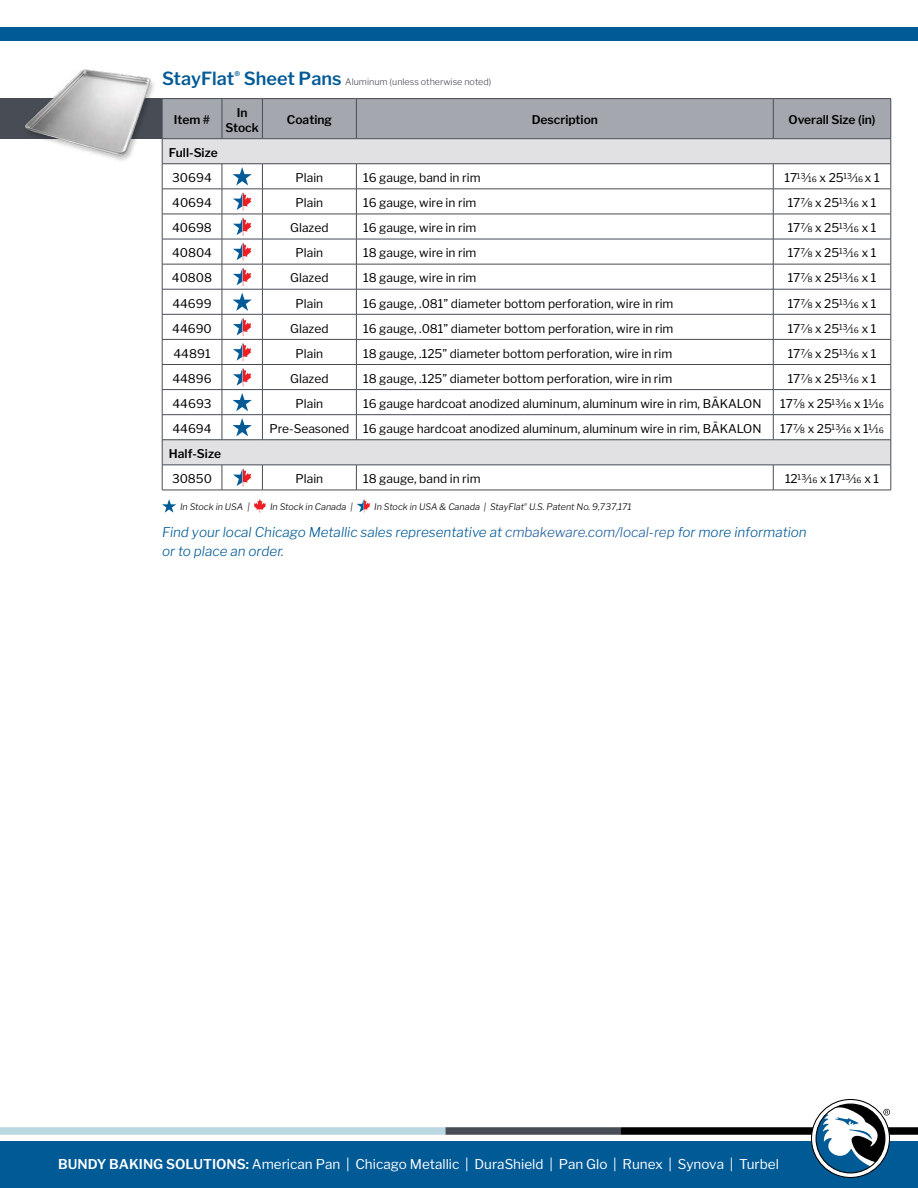
<style>
.page{position:relative;width:918px;height:1188px;background:#fff}
.page>*{position:absolute;margin:0;border:0;box-sizing:border-box;transform-origin:0 0}
.CTA_Statement{font:italic 300 13.5px/19.5px "Libre Franklin";color:#005a96}
.t1{font:13.5px "Libre Franklin";color:#fff}
.Table_Body__Left_Aligned{font:12px "Libre Franklin";color:#000}
.Table_Body__Centered{font:12px "Libre Franklin";color:#000}
.Table_Header{font:600 12px "Libre Franklin";color:#000}
.Table_Subheader{font:600 12px "Libre Franklin";color:#000}
.t2{font:italic 300 9px "Libre Franklin";color:#000}
.t3{font:300 9px "Libre Franklin";color:#474c55}
.s1{font-weight:600;font-size:18px;color:#005a96}
.s2{color:#215e9e}
.s3{font-weight:600}
</style>
<div class="page">
<div style="left:0;top:1141px;width:918px;height:47px;background:#005a96"></div>
<div style="left:0;top:1127px;width:446px;height:8px;background:#bad8e1"></div>
<div style="left:446px;top:1127px;width:175px;height:8px;background:#474c55"></div>
<div style="left:621px;top:1127px;width:297px;height:8px;background:#000"></div>
<div style="left:0;top:27px;width:918px;height:13px;background:#005a96"></div>
<svg style="left:811px;top:1099px;width:79px;height:79px"></svg>
<div style="left:0;top:98px;width:162px;height:41px;background:#474c55"></div>
<img style="left:25px;top:69px;width:137px;height:108px">
<hr style="left:773px;top:490px;width:118px;height:1px;background:#474c55">
<hr style="left:356px;top:98px;width:417px;height:1px;background:#474c55">
<hr style="left:773px;top:98px;width:118px;height:1px;background:#474c55">
<hr style="left:162px;top:490px;width:60px;height:1px;background:#474c55">
<hr style="left:222px;top:490px;width:40px;height:1px;background:#474c55">
<hr style="left:262px;top:490px;width:94px;height:1px;background:#474c55">
<hr style="left:356px;top:490px;width:417px;height:1px;background:#474c55">
<hr style="left:162px;top:98px;width:60px;height:1px;background:#474c55">
<hr style="left:222px;top:98px;width:40px;height:1px;background:#474c55">
<hr style="left:262px;top:98px;width:94px;height:1px;background:#474c55">
<svg style="left:162px;top:99px;width:730px;height:391px"></svg>
<svg style="left:162px;top:499px;width:14px;height:14px"></svg>
<svg style="left:254px;top:499px;width:12px;height:14px"></svg>
<svg style="left:357px;top:499px;width:13px;height:14px"></svg>
<h2 class="t3" style="left:162px;top:76px;width:331px"><span class="s1">StayFlat</span><sup>®</sup> <span class="s1">Sheet Pans</span> Aluminum (unless otherwise noted)</h2>
<p class="Table_Header" style="left:174px;top:113px;width:38px">Item #</p>
<p class="Table_Header" style="left:237px;top:105px;width:12px">In</p>
<p class="Table_Header" style="left:226px;top:120px;width:35px">Stock</p>
<p class="Table_Header" style="left:287px;top:113px;width:47px">Coating</p>
<p class="Table_Header" style="left:532px;top:113px;width:68px">Description</p>
<p class="Table_Header" style="left:789px;top:113px;width:88px">Overall Size (in)</p>
<p class="Table_Subheader" style="left:169px;top:145px;width:50px">Full-Size</p>
<p class="Table_Body__Centered" style="left:172px;top:171px;width:41px">30694</p>
<p class="Table_Body__Centered" style="left:296px;top:171px;width:29px">Plain</p>
<p class="Table_Body__Left_Aligned" style="left:363px;top:171px;width:119px">16 gauge, band in rim</p>
<p class="Table_Body__Centered" style="left:784px;top:171px;width:97px">1713/16 x 2513/16x 1</p>
<p class="Table_Body__Centered" style="left:172px;top:196px;width:41px">40694</p>
<p class="Table_Body__Centered" style="left:296px;top:196px;width:29px">Plain</p>
<p class="Table_Body__Left_Aligned" style="left:363px;top:196px;width:115px">16 gauge, wire in rim</p>
<p class="Table_Body__Centered" style="left:788px;top:196px;width:90px">177/8 x 2513/16 x 1</p>
<p class="Table_Body__Centered" style="left:172px;top:221px;width:41px">40698</p>
<p class="Table_Body__Centered" style="left:290px;top:221px;width:40px">Glazed</p>
<p class="Table_Body__Left_Aligned" style="left:363px;top:221px;width:115px">16 gauge, wire in rim</p>
<p class="Table_Body__Centered" style="left:788px;top:221px;width:90px">177/8 x 2513/16 x 1</p>
<p class="Table_Body__Centered" style="left:172px;top:246px;width:42px">40804</p>
<p class="Table_Body__Centered" style="left:296px;top:246px;width:29px">Plain</p>
<p class="Table_Body__Left_Aligned" style="left:363px;top:246px;width:115px">18 gauge, wire in rim</p>
<p class="Table_Body__Centered" style="left:788px;top:246px;width:90px">177/8 x 2513/16 x 1</p>
<p class="Table_Body__Centered" style="left:172px;top:271px;width:42px">40808</p>
<p class="Table_Body__Centered" style="left:290px;top:271px;width:40px">Glazed</p>
<p class="Table_Body__Left_Aligned" style="left:363px;top:271px;width:115px">18 gauge, wire in rim</p>
<p class="Table_Body__Centered" style="left:788px;top:271px;width:90px">177/8 x 2513/16 x 1</p>
<p class="Table_Body__Centered" style="left:172px;top:296px;width:41px">44699</p>
<p class="Table_Body__Centered" style="left:296px;top:296px;width:29px">Plain</p>
<p class="Table_Body__Left_Aligned" style="left:363px;top:296px;width:312px">16 gauge, .081” diameter bottom perforation, wire in rim</p>
<p class="Table_Body__Centered" style="left:788px;top:296px;width:90px">177/8 x 2513/16 x 1</p>
<p class="Table_Body__Centered" style="left:172px;top:321px;width:41px">44690</p>
<p class="Table_Body__Centered" style="left:290px;top:321px;width:40px">Glazed</p>
<p class="Table_Body__Left_Aligned" style="left:363px;top:321px;width:312px">16 gauge, .081” diameter bottom perforation, wire in rim</p>
<p class="Table_Body__Centered" style="left:788px;top:321px;width:90px">177/8 x 2513/16 x 1</p>
<p class="Table_Body__Centered" style="left:174px;top:346px;width:39px">44891</p>
<p class="Table_Body__Centered" style="left:296px;top:346px;width:29px">Plain</p>
<p class="Table_Body__Left_Aligned" style="left:363px;top:346px;width:311px">18 gauge, .125” diameter bottom perforation, wire in rim</p>
<p class="Table_Body__Centered" style="left:788px;top:346px;width:90px">177/8 x 2513/16 x 1</p>
<p class="Table_Body__Centered" style="left:172px;top:371px;width:41px">44896</p>
<p class="Table_Body__Centered" style="left:290px;top:371px;width:40px">Glazed</p>
<p class="Table_Body__Left_Aligned" style="left:363px;top:371px;width:311px">18 gauge, .125” diameter bottom perforation, wire in rim</p>
<p class="Table_Body__Centered" style="left:788px;top:371px;width:90px">177/8 x 2513/16 x 1</p>
<p class="Table_Body__Centered" style="left:173px;top:396px;width:41px">44693</p>
<p class="Table_Body__Centered" style="left:296px;top:396px;width:29px">Plain</p>
<p class="Table_Body__Left_Aligned" style="left:363px;top:396px;width:400px">16 gauge hardcoat anodized aluminum, aluminum wire in rim, BĀKALON</p>
<p class="Table_Body__Centered" style="left:780px;top:396px;width:105px">177/8 x 2513/16 x 11/16</p>
<p class="Table_Body__Centered" style="left:172px;top:421px;width:41px">44694</p>
<p class="Table_Body__Centered" style="left:269px;top:421px;width:82px">Pre-Seasoned</p>
<p class="Table_Body__Left_Aligned" style="left:363px;top:421px;width:400px">16 gauge hardcoat anodized aluminum, aluminum wire in rim, BĀKALON</p>
<p class="Table_Body__Centered" style="left:780px;top:421px;width:105px">177/8 x 2513/16 x 11/16</p>
<p class="Table_Subheader" style="left:169px;top:447px;width:54px">Half-Size</p>
<p class="Table_Body__Centered" style="left:172px;top:472px;width:42px">30850</p>
<p class="Table_Body__Centered" style="left:296px;top:472px;width:29px">Plain</p>
<p class="Table_Body__Left_Aligned" style="left:363px;top:472px;width:119px">18 gauge, band in rim</p>
<p class="Table_Body__Centered" style="left:785px;top:472px;width:95px">1213/16 x 1713/16 x 1</p>
<h2 class="t2" style="left:180px;top:502px;width:71px">In Stock in USA |</h2>
<h2 class="t2" style="left:270px;top:502px;width:84px">In Stock in Canada |</h2>
<h2 class="t2" style="left:374px;top:502px;width:259px">In Stock in USA &amp; Canada | StayFlat<sup>®</sup> U.S. Patent No. 9,737,171</h2>
<p class="CTA_Statement" style="left:162px;top:522px;width:646px">Find your local Chicago Metallic sales representative at <span class="s2">cmbakeware.com/local-rep</span> for more information or to place an order.</p>
<p class="t1" style="left:58px;top:1156px;width:722px"><span class="s3">BUNDY BAKING SOLUTIONS:</span> American Pan | Chicago Metallic | DuraShield | Pan Glo | Runex | Synova | Turbel</p>
</div>
